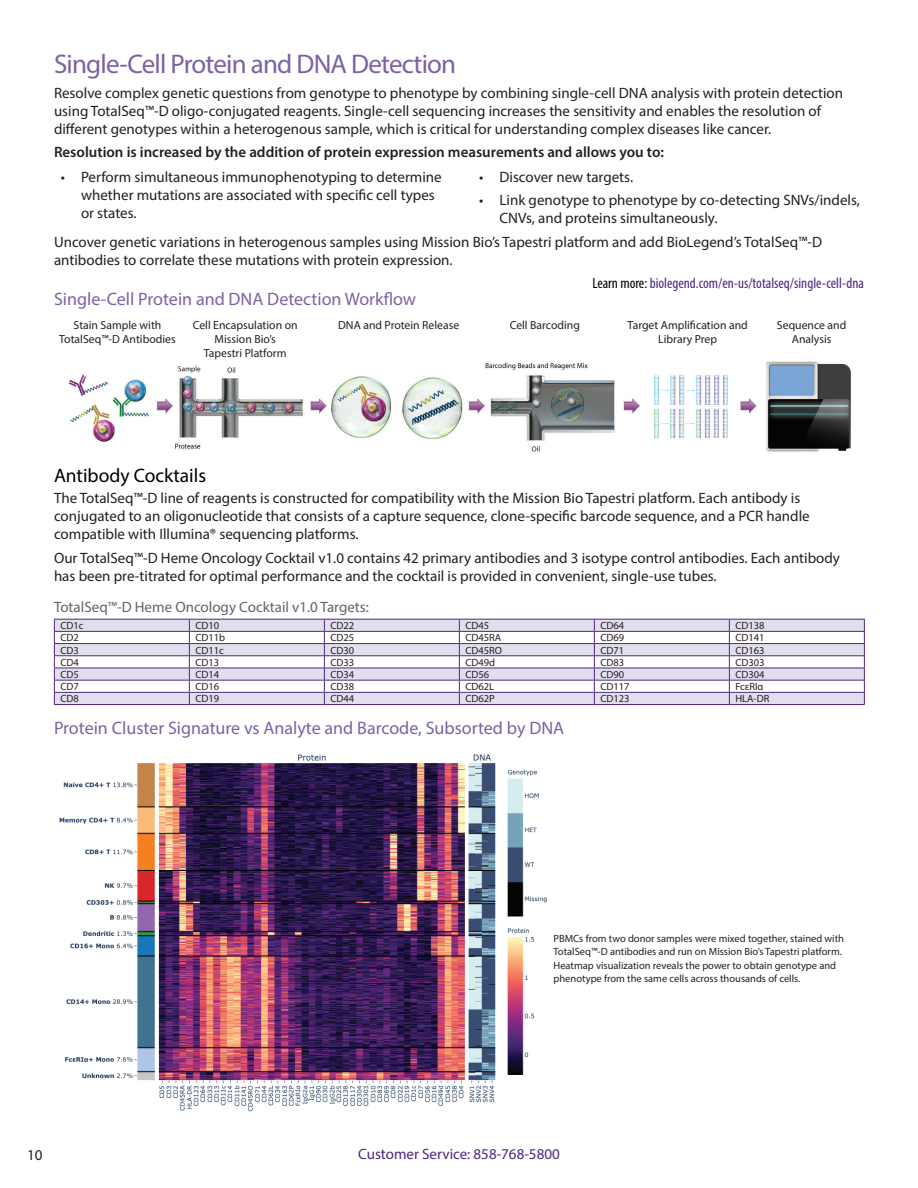
<style>
.page{position:relative;width:918px;height:1188px;background:#fff}
.page>*{position:absolute;margin:0;border:0;box-sizing:border-box;transform-origin:0 0}
.t1{font:27px "Myriad Pro";letter-spacing:-.03em;color:#7c62a3}
.Subhead{font:19.5px "Myriad Pro";color:#000001}
.fig_head{font:18px "Myriad Pro";color:#7c62a3}
.copy{font:15px/18px "Myriad Pro";color:#231f20}
.Copy_regular__sub-su{font:600 15px "Myriad Pro";color:#231f20}
.Call_to_action{font:condensed 15px "Myriad Pro";color:#4e2582}
.table_header{font:15px "Myriad Pro";color:#636366}
.t2{font:15px "Myriad Pro";color:#4e2582}
.t3{font:11.7px/14.1px "Myriad Pro";color:#231f20;text-align:center}
.graphic{font:10.5px/13.5px "Myriad Pro";color:#231f20}
.List{font:10.5px "Myriad Pro";color:#231f20}
.s1{color:#000001}
</style>
<div class="page">
<img style="left:68px;top:361px;width:783px;height:91px">
<div style="left:55px;top:620px;width:809px;height:84px;background:#e3deed"></div>
<svg style="left:55px;top:632px;width:809px;height:60px"></svg>
<hr style="left:54px;top:619px;width:135px;height:1px;background:#4e2582">
<hr style="left:189px;top:619px;width:135px;height:1px;background:#4e2582">
<hr style="left:324px;top:619px;width:135px;height:1px;background:#4e2582">
<hr style="left:459px;top:619px;width:135px;height:1px;background:#4e2582">
<hr style="left:594px;top:619px;width:135px;height:1px;background:#4e2582">
<hr style="left:729px;top:619px;width:136px;height:1px;background:#4e2582">
<hr style="left:54px;top:631px;width:135px;height:1px;background:#4e2582">
<hr style="left:189px;top:631px;width:135px;height:1px;background:#4e2582">
<hr style="left:324px;top:631px;width:135px;height:1px;background:#4e2582">
<hr style="left:459px;top:631px;width:135px;height:1px;background:#4e2582">
<hr style="left:594px;top:631px;width:135px;height:1px;background:#4e2582">
<hr style="left:729px;top:631px;width:136px;height:1px;background:#4e2582">
<hr style="left:54px;top:643px;width:135px;height:1px;background:#4e2582">
<hr style="left:189px;top:643px;width:135px;height:1px;background:#4e2582">
<hr style="left:324px;top:643px;width:135px;height:1px;background:#4e2582">
<hr style="left:459px;top:643px;width:135px;height:1px;background:#4e2582">
<hr style="left:594px;top:643px;width:135px;height:1px;background:#4e2582">
<hr style="left:729px;top:643px;width:136px;height:1px;background:#4e2582">
<hr style="left:54px;top:655px;width:135px;height:1px;background:#4e2582">
<hr style="left:189px;top:655px;width:135px;height:1px;background:#4e2582">
<hr style="left:324px;top:655px;width:135px;height:1px;background:#4e2582">
<hr style="left:459px;top:655px;width:135px;height:1px;background:#4e2582">
<hr style="left:594px;top:655px;width:135px;height:1px;background:#4e2582">
<hr style="left:729px;top:655px;width:136px;height:1px;background:#4e2582">
<hr style="left:54px;top:668px;width:135px;height:1px;background:#4e2582">
<hr style="left:189px;top:668px;width:135px;height:1px;background:#4e2582">
<hr style="left:324px;top:668px;width:135px;height:1px;background:#4e2582">
<hr style="left:459px;top:668px;width:135px;height:1px;background:#4e2582">
<hr style="left:594px;top:668px;width:135px;height:1px;background:#4e2582">
<hr style="left:729px;top:668px;width:136px;height:1px;background:#4e2582">
<hr style="left:54px;top:680px;width:135px;height:1px;background:#4e2582">
<hr style="left:189px;top:680px;width:135px;height:1px;background:#4e2582">
<hr style="left:324px;top:680px;width:135px;height:1px;background:#4e2582">
<hr style="left:459px;top:680px;width:135px;height:1px;background:#4e2582">
<hr style="left:594px;top:680px;width:135px;height:1px;background:#4e2582">
<hr style="left:729px;top:680px;width:136px;height:1px;background:#4e2582">
<hr style="left:54px;top:692px;width:135px;height:1px;background:#4e2582">
<svg style="left:54px;top:620px;width:1px;height:84px"></svg>
<hr style="left:189px;top:692px;width:135px;height:1px;background:#4e2582">
<svg style="left:189px;top:620px;width:1px;height:84px"></svg>
<hr style="left:324px;top:692px;width:135px;height:1px;background:#4e2582">
<svg style="left:324px;top:620px;width:1px;height:84px"></svg>
<hr style="left:459px;top:692px;width:135px;height:1px;background:#4e2582">
<svg style="left:459px;top:620px;width:1px;height:84px"></svg>
<hr style="left:594px;top:692px;width:135px;height:1px;background:#4e2582">
<svg style="left:594px;top:620px;width:1px;height:84px"></svg>
<hr style="left:729px;top:692px;width:136px;height:1px;background:#4e2582">
<svg style="left:729px;top:620px;width:1px;height:84px"></svg>
<svg style="left:864px;top:620px;width:1px;height:84px"></svg>
<hr style="left:54px;top:704px;width:135px;height:1px;background:#4e2582">
<hr style="left:189px;top:704px;width:135px;height:1px;background:#4e2582">
<hr style="left:324px;top:704px;width:135px;height:1px;background:#4e2582">
<hr style="left:459px;top:704px;width:135px;height:1px;background:#4e2582">
<hr style="left:594px;top:704px;width:135px;height:1px;background:#4e2582">
<hr style="left:729px;top:704px;width:136px;height:1px;background:#4e2582">
<img style="left:59px;top:754px;width:488px;height:358px">
<p class="t1" style="left:54px;top:47px;width:404px">Single-Cell Protein and DNA Detection</p>
<p class="copy" style="left:54px;top:84px;width:791px">Resolve complex genetic questions from genotype to phenotype by combining single-cell DNA analysis with protein detection using TotalSeq™-D oligo-conjugated reagents. Single-cell sequencing increases the sensitivity and enables the resolution of different genotypes within a heterogenous sample, which is critical for understanding complex diseases like cancer.</p>
<p class="Copy_regular__sub-su" style="left:54px;top:143px;width:612px">Resolution is increased by the addition of protein expression measurements and allows you to:</p>
<p class="copy" style="left:81px;top:168px;width:362px;text-indent:-20px">• Perform simultaneous immunophenotyping to determine whether mutations are associated with specific cell types or states.</p>
<p class="copy" style="left:479px;top:168px;width:155px">• Discover new targets.</p>
<p class="copy" style="left:500px;top:191px;width:362px;text-indent:-20px">• Link genotype to phenotype by co-detecting SNVs/indels,<br>CNVs, and proteins simultaneously.</p>
<p class="copy" style="left:54px;top:233px;width:770px">Uncover genetic variations in heterogenous samples using Mission Bio’s Tapestri platform and add BioLegend’s TotalSeq™-D antibodies to correlate these mutations with protein expression.</p>
<p class="Call_to_action" style="left:592px;top:274px;width:273px"><span class="s1">Learn more:</span> biolegend.com/en-us/totalseq/single-cell-dna</p>
<p class="fig_head" style="left:54px;top:288px;width:364px">Single-Cell Protein and DNA Detection Workflow</p>
<p class="t3" style="left:59px;top:318px;width:118px">Stain Sample with<br>TotalSeq™-D Antibodies</p>
<p class="t3" style="left:338px;top:318px;width:123px">DNA and Protein Release</p>
<p class="t3" style="left:628px;top:318px;width:122px">Target Amplification and<br>Library Prep</p>
<p class="t3" style="left:777px;top:318px;width:71px">Sequence and<br>Analysis</p>
<p class="t3" style="left:193px;top:318px;width:106px">Cell Encapsulation on</p>
<p class="t3" style="left:510px;top:318px;width:72px">Cell Barcoding</p>
<p class="t3" style="left:204px;top:332px;width:84px">Mission Bio’s<br>Tapestri Platform</p>
<p class="Subhead" style="left:54px;top:463px;width:154px">Antibody Cocktails</p>
<p class="copy" style="left:54px;top:489px;width:757px">The TotalSeq™-D line of reagents is constructed for compatibility with the Mission Bio Tapestri platform. Each antibody is conjugated to an oligonucleotide that consists of a capture sequence, clone-specific barcode sequence, and a PCR handle compatible with Illumina® sequencing platforms.</p>
<p class="copy" style="left:54px;top:548px;width:788px">Our TotalSeq™-D Heme Oncology Cocktail v1.0 contains 42 primary antibodies and 3 isotype control antibodies. Each antibody has been pre-titrated for optimal performance and the cocktail is provided in convenient, single-use tubes.</p>
<p class="table_header" style="left:54px;top:598px;width:316px">TotalSeq™-D Heme Oncology Cocktail v1.0 Targets:</p>
<p class="List" style="left:60px;top:619px;width:25px">CD1c</p>
<p class="List" style="left:195px;top:619px;width:25px">CD10</p>
<p class="List" style="left:330px;top:619px;width:25px">CD22</p>
<p class="List" style="left:465px;top:619px;width:25px">CD45</p>
<p class="List" style="left:600px;top:619px;width:25px">CD64</p>
<p class="List" style="left:735px;top:619px;width:31px">CD138</p>
<p class="List" style="left:60px;top:631px;width:20px">CD2</p>
<p class="List" style="left:195px;top:631px;width:31px">CD11b</p>
<p class="List" style="left:330px;top:631px;width:25px">CD25</p>
<p class="List" style="left:465px;top:631px;width:37px">CD45RA</p>
<p class="List" style="left:600px;top:631px;width:25px">CD69</p>
<p class="List" style="left:735px;top:631px;width:31px">CD141</p>
<p class="List" style="left:60px;top:644px;width:20px">CD3</p>
<p class="List" style="left:195px;top:644px;width:30px">CD11c</p>
<p class="List" style="left:330px;top:644px;width:25px">CD30</p>
<p class="List" style="left:465px;top:644px;width:38px">CD45RO</p>
<p class="List" style="left:600px;top:644px;width:25px">CD71</p>
<p class="List" style="left:735px;top:644px;width:31px">CD163</p>
<p class="List" style="left:60px;top:656px;width:20px">CD4</p>
<p class="List" style="left:195px;top:656px;width:25px">CD13</p>
<p class="List" style="left:330px;top:656px;width:25px">CD33</p>
<p class="List" style="left:465px;top:656px;width:31px">CD49d</p>
<p class="List" style="left:600px;top:656px;width:25px">CD83</p>
<p class="List" style="left:735px;top:656px;width:31px">CD303</p>
<p class="List" style="left:60px;top:668px;width:20px">CD5</p>
<p class="List" style="left:195px;top:668px;width:25px">CD14</p>
<p class="List" style="left:330px;top:668px;width:25px">CD34</p>
<p class="List" style="left:465px;top:668px;width:25px">CD56</p>
<p class="List" style="left:600px;top:668px;width:25px">CD90</p>
<p class="List" style="left:735px;top:668px;width:31px">CD304</p>
<p class="List" style="left:60px;top:680px;width:20px">CD7</p>
<p class="List" style="left:195px;top:680px;width:25px">CD16</p>
<p class="List" style="left:330px;top:680px;width:25px">CD38</p>
<p class="List" style="left:465px;top:680px;width:30px">CD62L</p>
<p class="List" style="left:600px;top:680px;width:31px">CD117</p>
<p class="List" style="left:735px;top:680px;width:30px">FcεRIα</p>
<p class="List" style="left:60px;top:692px;width:20px">CD8</p>
<p class="List" style="left:195px;top:692px;width:25px">CD19</p>
<p class="List" style="left:330px;top:692px;width:25px">CD44</p>
<p class="List" style="left:465px;top:692px;width:31px">CD62P</p>
<p class="List" style="left:600px;top:692px;width:31px">CD123</p>
<p class="List" style="left:735px;top:692px;width:36px">HLA-DR</p>
<p class="fig_head" style="left:54px;top:717px;width:512px">Protein Cluster Signature vs Analyte and Barcode, Subsorted by DNA</p>
<p class="graphic" style="left:554px;top:931px;width:292px">PBMCs from two donor samples were mixed together, stained with TotalSeq™️-D antibodies and run on Mission Bio’s Tapestri platform.<br>Heatmap visualization reveals the power to obtain genotype and phenotype from the same cells across thousands of cells.</p>
<p class="copy" style="left:27px;top:1146px;width:17px">10</p>
<p class="t2" style="left:358px;top:1144px;width:203px">Customer Service: 858-768-5800</p>
</div>
